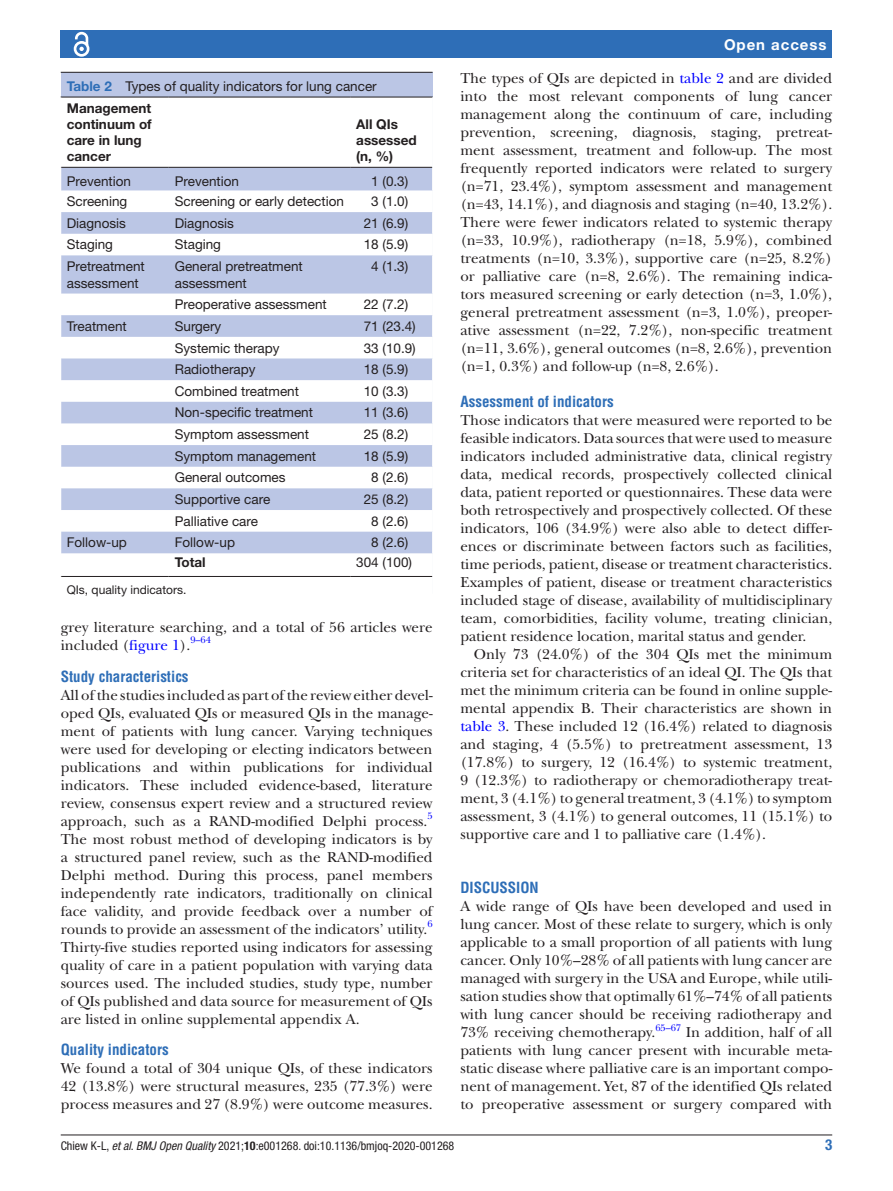
<style>
.page{position:relative;width:893px;height:1191px;background:#fff}
.page>*{position:absolute;margin:0;border:0;box-sizing:border-box;transform-origin:0 0}
.t1{font:15px/18px "New Baskerville";color:#231f20;text-align:justify}
.t2{font:700 condensed 15px "Helvetica LT Std";color:#2e6eb7}
.t3{font:700 15px "Helvetica Neue LT Std";letter-spacing:.065em;color:#fff}
.t4{font:700 condensed 15px "Helvetica Neue LT Std";color:#2e6eb7}
.t5{font:13.5px/16.5px "Helvetica Neue LT Std";color:#231f20}
.t6{font:700 13.5px/16.2px "Helvetica Neue LT Std";color:#231f20}
.t7{font:condensed 12px "Helvetica Neue LT Std";color:#231f20}
.t8{font:12px "Helvetica Neue LT Std";color:#231f20}
.t9{font:9.9px "New Baskerville";color:#00f}
.s1{font-weight:700;color:#2e6eb7}
.s2{font-weight:700}
.s3{color:#00f}
.s4{font-style:italic}
</style>
<div class="page">
<hr style="left:61px;top:1134px;width:771px;height:1px;background:#231f20">
<div style="left:61px;top:31px;width:771px;height:27px;background:#2e6eb7"></div>
<svg style="left:73px;top:31px;width:17px;height:26px"></svg>
<div style="left:61px;top:73px;width:372px;height:521px;background:#bbc6e5"></div>
<hr style="left:61px;top:72px;width:372px;height:1px;background:#231f20">
<svg style="left:61px;top:98px;width:371px;height:496px;fill:#fff"></svg>
<hr style="left:61px;top:97px;width:108px;height:1px;background:#231f20">
<hr style="left:61px;top:167px;width:108px;height:1px;background:#231f20">
<hr style="left:169px;top:97px;width:181px;height:1px;background:#231f20">
<hr style="left:169px;top:167px;width:181px;height:1px;background:#231f20">
<hr style="left:350px;top:97px;width:83px;height:1px;background:#231f20">
<hr style="left:350px;top:167px;width:82px;height:1px;background:#231f20">
<hr style="left:169px;top:576px;width:181px;height:1px;background:#231f20">
<hr style="left:61px;top:576px;width:108px;height:1px;background:#231f20">
<hr style="left:350px;top:576px;width:82px;height:1px;background:#231f20">
<hr style="left:432px;top:97px;width:1px;height:70px;background:#fff">
<svg style="left:432px;top:167px;width:1px;height:88px"></svg>
<hr style="left:432px;top:255px;width:1px;height:38px;background:#fff">
<svg style="left:432px;top:293px;width:1px;height:300px"></svg>
<hr style="left:67px;top:593px;width:366px;height:2px;background:#fff">
<p class="t5" style="left:67px;top:75px;width:312px;line-height:22px"><span class="s1">Table 2</span> Types of quality indicators for lung cancer<br><span class="s2">Management</span></p>
<p class="t6" style="left:67px;top:116px;width:86px">continuum of care in lung cancer</p>
<p class="t6" style="left:356px;top:116px;width:62px">All QIs assessed (n, %)</p>
<p class="t5" style="left:67px;top:173px;width:66px">Prevention</p>
<p class="t5" style="left:175px;top:173px;width:66px">Prevention</p>
<p class="t5" style="left:371px;top:173px;width:39px">1 (0.3)</p>
<p class="t5" style="left:67px;top:193px;width:62px">Screening</p>
<p class="t5" style="left:175px;top:193px;width:171px">Screening or early detection</p>
<p class="t5" style="left:371px;top:193px;width:39px">3 (1.0)</p>
<p class="t5" style="left:67px;top:214px;width:61px">Diagnosis</p>
<p class="t5" style="left:175px;top:214px;width:61px">Diagnosis</p>
<p class="t5" style="left:364px;top:214px;width:46px">21 (6.9)</p>
<p class="t5" style="left:67px;top:236px;width:48px">Staging</p>
<p class="t5" style="left:175px;top:236px;width:48px">Staging</p>
<p class="t5" style="left:364px;top:236px;width:46px">18 (5.9)</p>
<p class="t5" style="left:67px;top:258px;width:80px">Pretreatment assessment</p>
<p class="t5" style="left:175px;top:258px;width:130px">General pretreatment assessment</p>
<p class="t5" style="left:371px;top:258px;width:39px">4 (1.3)</p>
<p class="t5" style="left:175px;top:296px;width:154px">Preoperative assessment</p>
<p class="t5" style="left:364px;top:296px;width:46px">22 (7.2)</p>
<p class="t5" style="left:67px;top:318px;width:62px">Treatment</p>
<p class="t5" style="left:175px;top:318px;width:48px">Surgery</p>
<p class="t5" style="left:364px;top:318px;width:54px">71 (23.4)</p>
<p class="t5" style="left:175px;top:339px;width:106px">Systemic therapy</p>
<p class="t5" style="left:364px;top:339px;width:54px">33 (10.9)</p>
<p class="t5" style="left:175px;top:361px;width:82px">Radiotherapy</p>
<p class="t5" style="left:364px;top:361px;width:46px">18 (5.9)</p>
<p class="t5" style="left:175px;top:382px;width:126px">Combined treatment</p>
<p class="t5" style="left:364px;top:382px;width:46px">10 (3.3)</p>
<p class="t5" style="left:175px;top:404px;width:140px">Non-specific treatment</p>
<p class="t5" style="left:364px;top:404px;width:46px">11 (3.6)</p>
<p class="t5" style="left:175px;top:426px;width:136px">Symptom assessment</p>
<p class="t5" style="left:364px;top:426px;width:46px">25 (8.2)</p>
<p class="t5" style="left:175px;top:447px;width:143px">Symptom management</p>
<p class="t5" style="left:364px;top:447px;width:46px">18 (5.9)</p>
<p class="t5" style="left:175px;top:469px;width:112px">General outcomes</p>
<p class="t5" style="left:371px;top:469px;width:39px">8 (2.6)</p>
<p class="t5" style="left:175px;top:491px;width:97px">Supportive care</p>
<p class="t5" style="left:364px;top:491px;width:46px">25 (8.2)</p>
<p class="t5" style="left:175px;top:512px;width:85px">Palliative care</p>
<p class="t5" style="left:371px;top:512px;width:39px">8 (2.6)</p>
<p class="t5" style="left:67px;top:534px;width:62px">Follow-up</p>
<p class="t5" style="left:175px;top:534px;width:62px">Follow-up</p>
<p class="t5" style="left:371px;top:534px;width:39px">8 (2.6)</p>
<p class="t6" style="left:175px;top:554px;width:32px">Total</p>
<p class="t5" style="left:356px;top:554px;width:57px">304 (100)</p>
<p class="t8" style="left:67px;top:582px;width:121px">QIs, quality indicators.</p>
<p class="t1" style="left:61px;top:618px;width:373px">grey literature searching, and a total of 56 articles were included (<span class="s3">figure 1</span>).</p>
<p class="t9" style="left:190px;top:634px;width:22px">9–64</p>
<p class="t2" style="left:61px;top:667px;width:129px">Study characteristics</p>
<p class="t1" style="left:61px;top:686px;width:373px">All of the studies included as part of the review either devel&shy;oped QIs, evaluated QIs or measured QIs in the manage&shy;ment of patients with lung cancer. Varying techniques were used for developing or electing indicators between publications and within publications for individual indicators. These included evidence-based, literature review, consensus expert review and a structured review approach, such as a RAND-modified Delphi process.</p>
<p class="t9" style="left:427px;top:810px;width:7px">5</p>
<p class="t1" style="left:61px;top:830px;width:373px">The most robust method of developing indicators is by a structured panel review, such as the RAND-modified Delphi method. During this process, panel members independently rate indicators, traditionally on clinical face validity, and provide feedback over a number of rounds to provide an assessment of the indicators’ utility.</p>
<p class="t9" style="left:427px;top:918px;width:7px">6</p>
<p class="t1" style="left:61px;top:938px;width:373px">Thirty-five studies reported using indicators for assessing quality of care in a patient population with varying data sources used. The included studies, study type, number of QIs published and data source for measurement of QIs are listed in online supplemental appendix A.</p>
<p class="t2" style="left:61px;top:1040px;width:109px">Quality indicators</p>
<p class="t1" style="left:61px;top:1059px;width:373px">We found a total of 304 unique QIs, of these indicators 42 (13.8%) were structural measures, 235 (77.3%) were process measures and 27 (8.9%) were outcome measures.</p>
<p class="t3" style="left:724px;top:35px;width:104px">Open access</p>
<p class="t1" style="left:460px;top:69px;width:373px">The types of QIs are depicted in <span class="s3">table 2</span> and are divided into the most relevant components of lung cancer management along the continuum of care, including prevention, screening, diagnosis, staging, pretreat&shy;ment assessment, treatment and follow-up. The most frequently reported indicators were related to surgery (n=71, 23.4%), symptom assessment and management (n=43, 14.1%), and diagnosis and staging (n=40, 13.2%).<br>There were fewer indicators related to systemic therapy (n=33, 10.9%), radiotherapy (n=18, 5.9%), combined treatments (n=10, 3.3%), supportive care (n=25, 8.2%) or palliative care (n=8, 2.6%). The remaining indica&shy;tors measured screening or early detection (n=3, 1.0%), general pretreatment assessment (n=3, 1.0%), preoper&shy;ative assessment (n=22, 7.2%), non-specific treatment (n=11, 3.6%), general outcomes (n=8, 2.6%), prevention (n=1, 0.3%) and follow-up (n=8, 2.6%).</p>
<p class="t2" style="left:460px;top:392px;width:155px">Assessment of indicators</p>
<p class="t1" style="left:460px;top:411px;width:373px">Those indicators that were measured were reported to be feasible indicators. Data sources that were used to measure indicators included administrative data, clinical registry data, medical records, prospectively collected clinical data, patient reported or questionnaires. These data were both retrospectively and prospectively collected. Of these indicators, 106 (34.9%) were also able to detect differ&shy;ences or discriminate between factors such as facilities, time periods, patient, disease or treatment characteristics.<br>Examples of patient, disease or treatment characteristics included stage of disease, availability of multidisciplinary team, comorbidities, facility volume, treating clinician, patient residence location, marital status and gender.</p>
<p class="t1" style="left:460px;top:645px;width:373px;text-indent:14px">Only 73 (24.0%) of the 304 QIs met the minimum criteria set for characteristics of an ideal QI. The QIs that met the minimum criteria can be found in online supple&shy;mental appendix B. Their characteristics are shown in <span class="s3">table 3</span>. These included 12 (16.4%) related to diagnosis and staging, 4 (5.5%) to pretreatment assessment, 13 (17.8%) to surgery, 12 (16.4%) to systemic treatment, 9 (12.3%) to radiotherapy or chemoradiotherapy treat&shy;ment, 3 (4.1%) to general treatment, 3 (4.1%) to symptom assessment, 3 (4.1%) to general outcomes, 11 (15.1%) to supportive care and 1 to palliative care (1.4%).</p>
<p class="t2" style="left:460px;top:878px;width:80px">DISCUSSION</p>
<p class="t1" style="left:460px;top:897px;width:373px">A wide range of QIs have been developed and used in lung cancer. Most of these relate to surgery, which is only applicable to a small proportion of all patients with lung cancer. Only 10%–28% of all patients with lung cancer are managed with surgery in the USA and Europe, while utili&shy;sation studies show that optimally 61%–74% of all patients with lung cancer should be receiving radiotherapy and 73% receiving chemotherapy.</p>
<p class="t9" style="left:655px;top:1021px;width:27px">65–67</p>
<p class="t1" style="left:460px;top:1023px;width:373px;text-indent:225px">In addition, half of all patients with lung cancer present with incurable meta&shy;static disease where palliative care is an important compo&shy;nent of management. Yet, 87 of the identified QIs related to preoperative assessment or surgery compared with</p>
<p class="t7" style="left:61px;top:1138px;width:395px">Chiew K-L, <span class="s4">et al</span>. <span class="s4">BMJ Open Quality</span> 2021;<span class="s2">10</span>:e001268. doi:10.1136/bmjoq-2020-001268</p>
<p class="t4" style="left:825px;top:1135px;width:9px">3</p>
</div>
